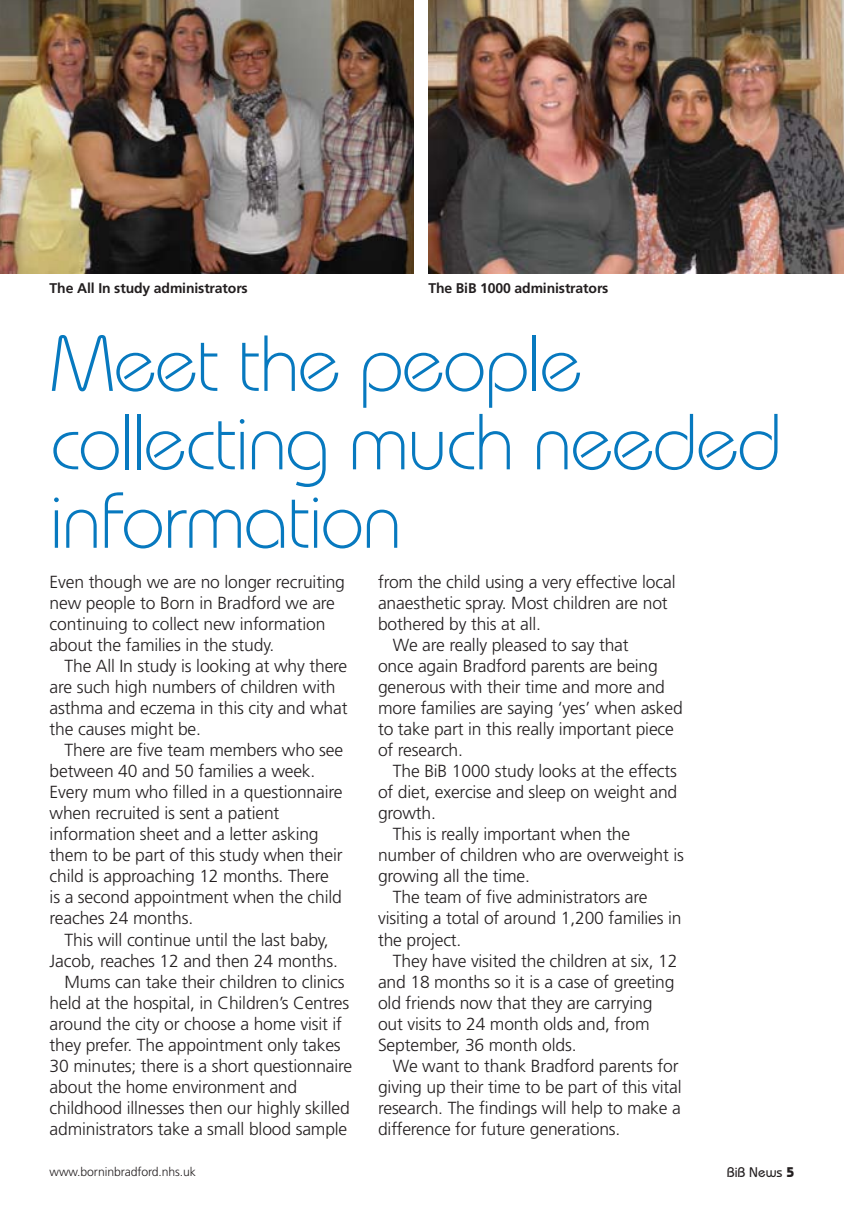
<style>
.page{position:relative;width:844px;height:1216px;background:#fff}
.page>*{position:absolute;margin:0;border:0;box-sizing:border-box;transform-origin:0 0}
.t1{font:300 79.27px/78.4px "Bauhaus IT Cby BT";letter-spacing:-.02em;color:#0779bf}
.t2{font:300 17.5px/21px "Frutiger";letter-spacing:-.01em;color:#231f20}
.t3{font:700 14px "Frutiger";letter-spacing:-.01em;color:#231f20}
.t4{font:500 14px "Bauhaus IT Cby BT";color:#231f20}
.t5{font:300 12.25px "Frutiger";letter-spacing:-.01em;color:#231f20}
.s1{font-weight:700}
</style>
<div class="page">
<img style="left:428px;top:0;width:415px;height:274px">
<img style="left:0;top:0;width:413px;height:274px">
<p class="t3" style="left:50px;top:280px;width:200px">The All In study administrators</p>
<p class="t3" style="left:428px;top:280px;width:181px">The BiB 1000 administrators</p>
<h1 class="t1" style="left:50px;top:323px;width:733px">Meet the people collecting much needed information</h1>
<p class="t2" style="left:50px;top:571px;width:297px">Even though we are no longer recruiting new people to Born in Bradford we are continuing to collect new information about the families in the study.</p>
<p class="t2" style="left:50px;top:655px;width:299px;text-indent:15px">The All In study is looking at why there are such high numbers of children with asthma and eczema in this city and what the causes might be.</p>
<p class="t2" style="left:50px;top:739px;width:295px;text-indent:15px">There are five team members who see between 40 and 50 families a week.<br>Every mum who filled in a questionnaire when recruited is sent a patient information sheet and a letter asking them to be part of this study when their child is approaching 12 months. There is a second appointment when the child reaches 24 months.</p>
<p class="t2" style="left:64px;top:928px;width:266px">This will continue until the last baby,</p>
<p class="t2" style="left:50px;top:949px;width:290px">Jacob, reaches 12 and then 24 months.</p>
<p class="t2" style="left:64px;top:970px;width:281px">Mums can take their children to clinics</p>
<p class="t2" style="left:50px;top:991px;width:301px">held at the hospital, in Children’s Centres</p>
<p class="t2" style="left:50px;top:1012px;width:294px">around the city or choose a home visit if</p>
<p class="t2" style="left:50px;top:1033px;width:292px">they prefer. The appointment only takes</p>
<p class="t2" style="left:50px;top:1054px;width:304px">30 minutes; there is a short questionnaire</p>
<p class="t2" style="left:50px;top:1075px;width:249px">about the home environment and</p>
<p class="t2" style="left:50px;top:1096px;width:301px">childhood illnesses then our highly skilled</p>
<p class="t2" style="left:50px;top:1117px;width:299px">administrators take a small blood sample</p>
<p class="t2" style="left:378px;top:571px;width:299px">from the child using a very effective local</p>
<p class="t2" style="left:378px;top:592px;width:291px">anaesthetic spray. Most children are not</p>
<p class="t2" style="left:378px;top:613px;width:164px">bothered by this at all.</p>
<p class="t2" style="left:393px;top:634px;width:237px">We are really pleased to say that</p>
<p class="t2" style="left:378px;top:655px;width:281px">once again Bradford parents are being</p>
<p class="t2" style="left:378px;top:676px;width:288px">generous with their time and more and</p>
<p class="t2" style="left:378px;top:697px;width:306px">more families are saying ‘yes’ when asked</p>
<p class="t2" style="left:378px;top:718px;width:297px">to take part in this really important piece</p>
<p class="t2" style="left:378px;top:739px;width:86px">of research.</p>
<p class="t2" style="left:393px;top:760px;width:285px">The BiB 1000 study looks at the effects</p>
<p class="t2" style="left:378px;top:781px;width:301px">of diet, exercise and sleep on weight and</p>
<p class="t2" style="left:378px;top:802px;width:59px">growth.</p>
<p class="t2" style="left:393px;top:823px;width:239px">This is really important when the</p>
<p class="t2" style="left:378px;top:844px;width:307px">number of children who are overweight is</p>
<p class="t2" style="left:378px;top:865px;width:153px">growing all the time.</p>
<p class="t2" style="left:393px;top:886px;width:256px">The team of five administrators are</p>
<p class="t2" style="left:378px;top:907px;width:305px">visiting a total of around 1,200 families in</p>
<p class="t2" style="left:378px;top:928px;width:85px">the project.</p>
<p class="t2" style="left:393px;top:949px;width:286px">They have visited the children at six, 12</p>
<p class="t2" style="left:378px;top:970px;width:298px">and 18 months so it is a case of greeting</p>
<p class="t2" style="left:378px;top:991px;width:276px">old friends now that they are carrying</p>
<p class="t2" style="left:378px;top:1012px;width:273px">out visits to 24 month olds and, from</p>
<p class="t2" style="left:378px;top:1033px;width:200px">September, 36 month olds.</p>
<p class="t2" style="left:393px;top:1054px;width:287px">We want to thank Bradford parents for</p>
<p class="t2" style="left:378px;top:1075px;width:305px">giving up their time to be part of this vital</p>
<p class="t2" style="left:378px;top:1096px;width:304px">research. The findings will help to make a</p>
<p class="t2" style="left:378px;top:1117px;width:244px">difference for future generations.</p>
<p class="t5" style="left:50px;top:1164px;width:148px">www.borninbradford.nhs.uk</p>
<p class="t4" style="left:726px;top:1163px;width:69px">BiB News <span class="s1">5</span></p>
</div>
